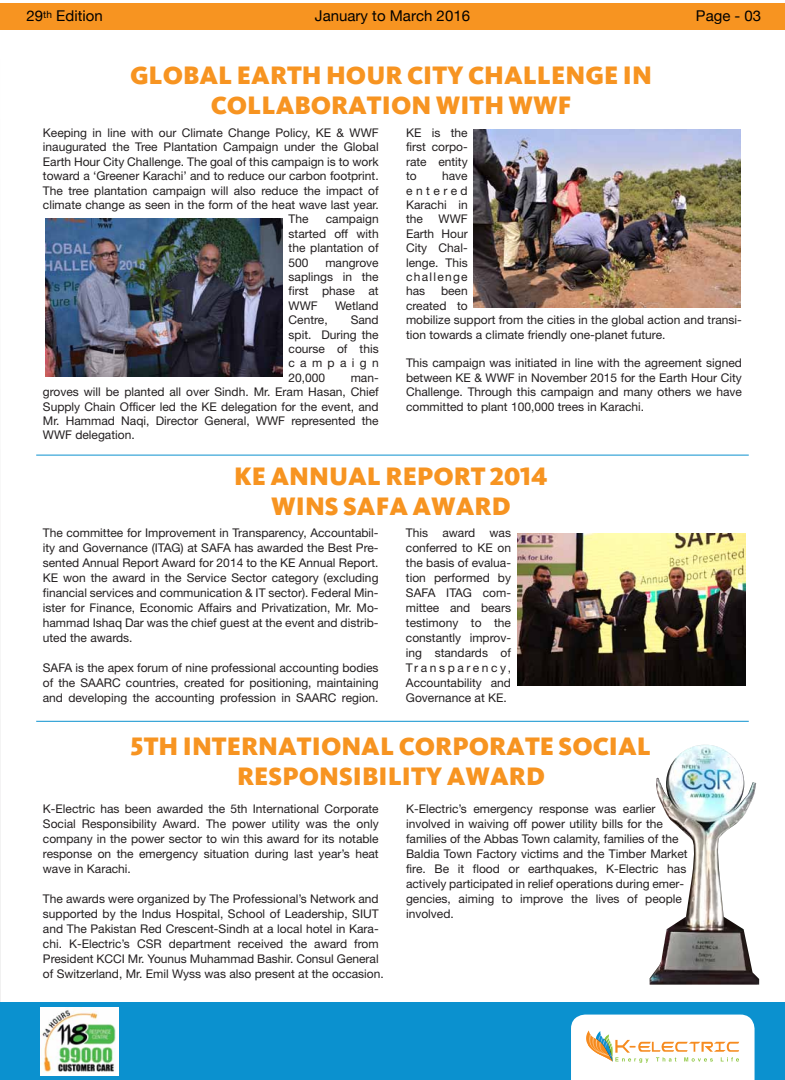
<style>
.page{position:relative;width:785px;height:1080px;background:#fff}
.page>*{position:absolute;margin:0;border:0;box-sizing:border-box;transform-origin:0 0}
.t1{font:26px/30px "Kievit Black SC";color:#f79421;text-align:center}
.t2{font:14.9px "Helvetica Neue";color:#010101}
.t3{font:12px/15px "Helvetica Neue";color:#231f20;text-align:justify}
</style>
<div class="page">
<hr style="left:36px;top:455px;width:713px;height:1px;background:#0b91cf">
<hr style="left:36px;top:721px;width:713px;height:1px;background:#0b91cf">
<div style="left:0;top:1002px;width:785px;height:78px;background:#0b91cf"></div>
<svg style="left:571px;top:1015px;width:183px;height:65px;background:#f9f5ed"></svg>
<img style="left:41px;top:1007px;width:77px;height:69px">
<div style="left:0;top:4px;width:785px;height:26px;background:#f79421"></div>
<img style="left:517px;top:533px;width:228px;height:152px">
<img style="left:45px;top:218px;width:237px;height:158px">
<img style="left:474px;top:130px;width:267px;height:178px">
<img style="left:649px;top:745px;width:110px;height:240px">
<p class="t2" style="left:27px;top:7px;width:78px">29<sup>th</sup> Edition</p>
<p class="t2" style="left:315px;top:7px;width:157px">January to March 2016</p>
<p class="t2" style="left:696px;top:7px;width:67px">Page - 03</p>
<h1 class="t1" style="left:130px;top:60px;width:523px">GLOBAL EARTH HOUR CITY CHALLENGE IN<br>COLLABORATION WITH WWF</h1>
<p class="t3" style="left:43px;top:125px;width:337px">Keeping in line with our Climate Change Policy, KE &amp; WWF</p>
<p class="t3" style="left:43px;top:139px;width:337px">inaugurated the Tree Plantation Campaign under the Global</p>
<p class="t3" style="left:43px;top:154px;width:337px">Earth Hour City Challenge. The goal of this campaign is to work</p>
<p class="t3" style="left:43px;top:168px;width:337px">toward a ‘Greener Karachi’ and to reduce our carbon footprint.</p>
<p class="t3" style="left:43px;top:183px;width:337px">The tree plantation campaign will also reduce the impact of</p>
<p class="t3" style="left:43px;top:197px;width:337px">climate change as seen in the form of the heat wave last year.</p>
<p class="t3" style="left:288px;top:211px;width:22px">The</p>
<p class="t3" style="left:406px;top:125px;width:63px;line-height:14.4px">KE is the first corpo&shy;rate entity to</p>
<p class="t3" style="left:406px;top:169px;width:63px;line-height:14.4px;text-indent:36px">have entered Karachi in the</p>
<p class="t3" style="left:288px;top:212px;width:92px;line-height:14.4px;text-indent:37px">campaign started off with the plantation of 500</p>
<p class="t3" style="left:406px;top:212px;width:63px;line-height:14.4px;text-indent:33px">WWF Earth Hour City Chal&shy;lenge. This challenge has</p>
<p class="t3" style="left:288px;top:255px;width:92px;line-height:14.4px;text-indent:37px">mangrove saplings in the first phase at WWF</p>
<p class="t3" style="left:406px;top:284px;width:337px;line-height:14.4px;text-align:left;text-indent:35px">been<br>created to<br>mobilize support from the cities in the global action and transi&shy;tion towards a climate friendly one-planet future.</p>
<p class="t3" style="left:406px;top:356px;width:337px;line-height:14.4px">This campaign was initiated in line with the agreement signed between KE &amp; WWF in November 2015 for the Earth Hour City Challenge. Through this campaign and many others we have committed to plant 100,000 trees in Karachi.</p>
<p class="t3" style="left:335px;top:298px;width:45px">Wetland</p>
<p class="t3" style="left:288px;top:313px;width:92px;line-height:14.4px;text-indent:62px">Sand spit. During the course of this campaign 20,000</p>
<p class="t3" style="left:288px;top:312px;width:41px">Centre,</p>
<p class="t3" style="left:43px;top:370px;width:337px;line-height:14.4px;text-indent:308px">man&shy;groves will be planted all over Sindh. Mr. Eram Hasan, Chief Supply Chain Officer led the KE delegation for the event, and Mr. Hammad Naqi, Director General, WWF represented the WWF delegation.</p>
<h1 class="t1" style="left:234px;top:461px;width:315px">KE ANNUAL REPORT 2014<br>WINS SAFA AWARD</h1>
<p class="t3" style="left:43px;top:526px;width:337px">The committee for Improvement in Transparency, Accountabil&shy;ity and Governance (ITAG) at SAFA has awarded the Best Pre&shy;sented Annual Report Award for 2014 to the KE Annual Report.<br>KE won the award in the Service Sector category (excluding financial services and communication &amp; IT sector). Federal Min&shy;ister for Finance, Economic Affairs and Privatization, Mr. Mo&shy;hammad Ishaq Dar was the chief guest at the event and distrib&shy;uted the awards.</p>
<p class="t3" style="left:43px;top:661px;width:337px">SAFA is the apex forum of nine professional accounting bodies of the SAARC countries, created for positioning, maintaining and developing the accounting profession in SAARC region.</p>
<p class="t3" style="left:406px;top:526px;width:107px">This award was conferred to KE on the basis of evalua&shy;tion performed by SAFA ITAG com&shy;mittee and bears testimony to the constantly improv&shy;ing standards of Transparency, Accountability and Governance at KE.</p>
<h1 class="t1" style="left:131px;top:731px;width:522px">5TH INTERNATIONAL CORPORATE SOCIAL<br>RESPONSIBILITY AWARD</h1>
<p class="t3" style="left:43px;top:801px;width:337px">K-Electric has been awarded the 5th International Corporate Social Responsibility Award. The power utility was the only company in the power sector to win this award for its notable response on the emergency situation during last year’s heat wave in Karachi.</p>
<p class="t3" style="left:43px;top:891px;width:342px;text-align:left">The awards were organized by The Professional’s Network and supported by the Indus Hospital, School of Leadership, SIUT and The Pakistan Red Crescent-Sindh at a local hotel in Kara&shy;chi. K-Electric’s CSR department received the award from President KCCI Mr. Younus Muhammad Bashir. Consul General of Switzerland, Mr. Emil Wyss was also present at the occasion.</p>
<p class="t3" style="left:406px;top:801px;width:283px;text-align:left">K-Electric’s emergency response was earlier involved in waiving off power utility bills for the families of the Abbas Town calamity, families of the Baldia Town Factory victims and the Timber Market fire. Be it flood or earthquakes, K-Electric has actively participated in relief operations during emer&shy;gencies, aiming to improve the lives of people involved.</p>
</div>
